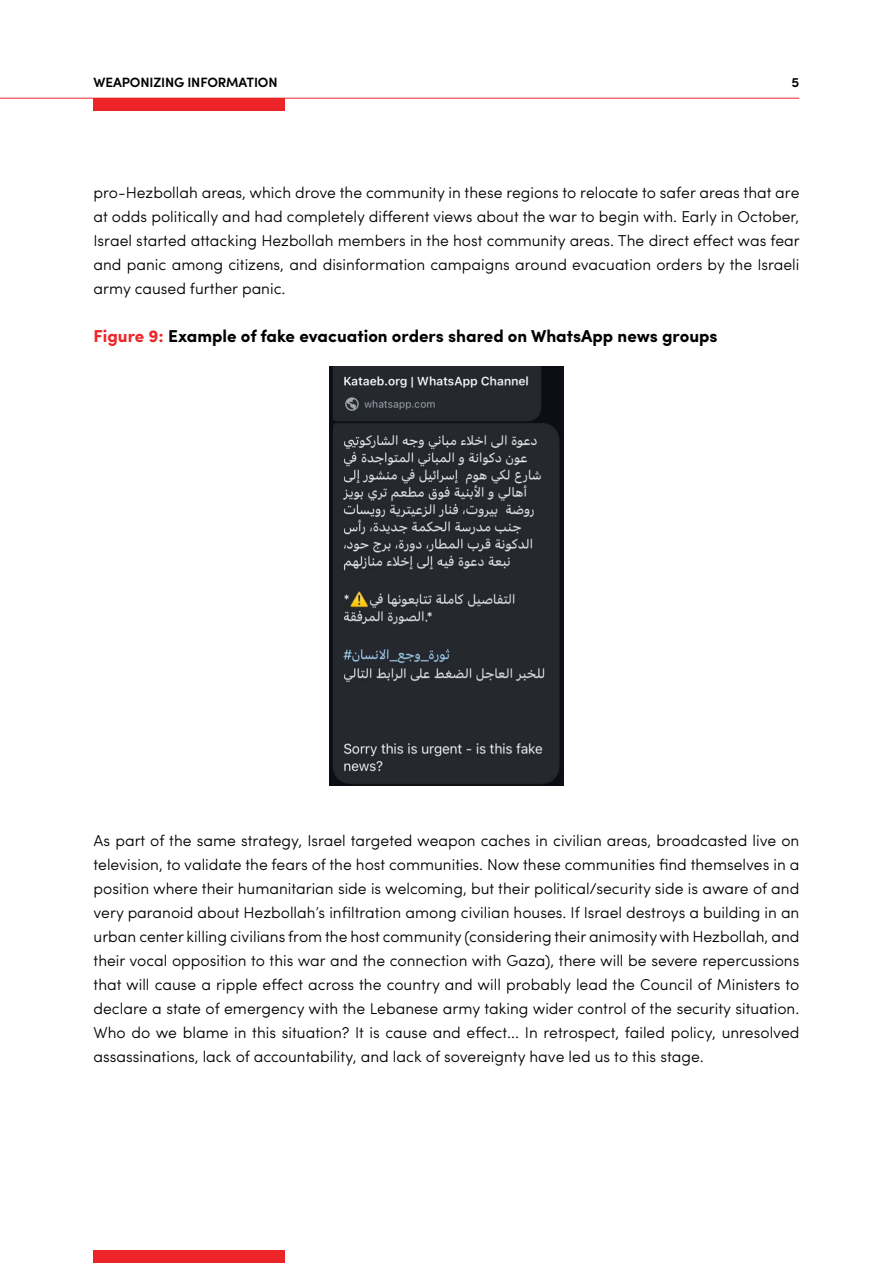
<style>
.page{position:relative;width:893px;height:1263px;background:#fff}
.page>*{position:absolute;margin:0;border:0;box-sizing:border-box;transform-origin:0 0}
.t1{font:700 17.25px "Sofia Pro";color:#000}
.t2{font:300 15.75px/24px "Sofia Pro";color:#000;text-align:justify}
.t3{font:600 13.5px "Sofia Pro";letter-spacing:-.01em;color:#000}
.s1{color:#ee2528}
</style>
<div class="page">
<div style="left:94px;top:98px;width:191px;height:13px;background:#ee2528"></div>
<hr style="left:0;top:98px;width:799px;height:1px;background:#ee2528">
<div style="left:94px;top:1250px;width:191px;height:13px;background:#ee2528"></div>
<img style="left:330px;top:366px;width:233px;height:420px">
<p class="t3" style="left:94px;top:72px;width:186px">WEAPONIZING INFORMATION</p>
<p class="t3" style="left:792px;top:72px;width:9px">5</p>
<p class="t2" style="left:94px;top:179px;width:708px">pro-Hezbollah areas, which drove the community in these regions to relocate to safer areas that are at odds politically and had completely different views about the war to begin with. Early in October, Israel started attacking Hezbollah members in the host community areas. The direct effect was fear and panic among citizens, and disinformation campaigns around evacuation orders by the Israeli army caused further panic.</p>
<p class="t1" style="left:94px;top:323px;width:626px"><span class="s1">Figure 9:</span> Example of fake evacuation orders shared on WhatsApp news groups</p>
<p class="t2" style="left:94px;top:827px;width:707px">As part of the same strategy, Israel targeted weapon caches in civilian areas, broadcasted live on television, to validate the fears of the host communities. Now these communities find themselves in a position where their humanitarian side is welcoming, but their political/security side is aware of and very paranoid about Hezbollah’s infiltration among civilian houses. If Israel destroys a building in an urban center killing civilians from the host community (considering their animosity with Hezbollah, and their vocal opposition to this war and the connection with Gaza), there will be severe repercussions that will cause a ripple effect across the country and will probably lead the Council of Ministers to declare a state of emergency with the Lebanese army taking wider control of the security situation.<br>Who do we blame in this situation? It is cause and effect... In retrospect, failed policy, unresolved assassinations, lack of accountability, and lack of sovereignty have led us to this stage.</p>
</div>
